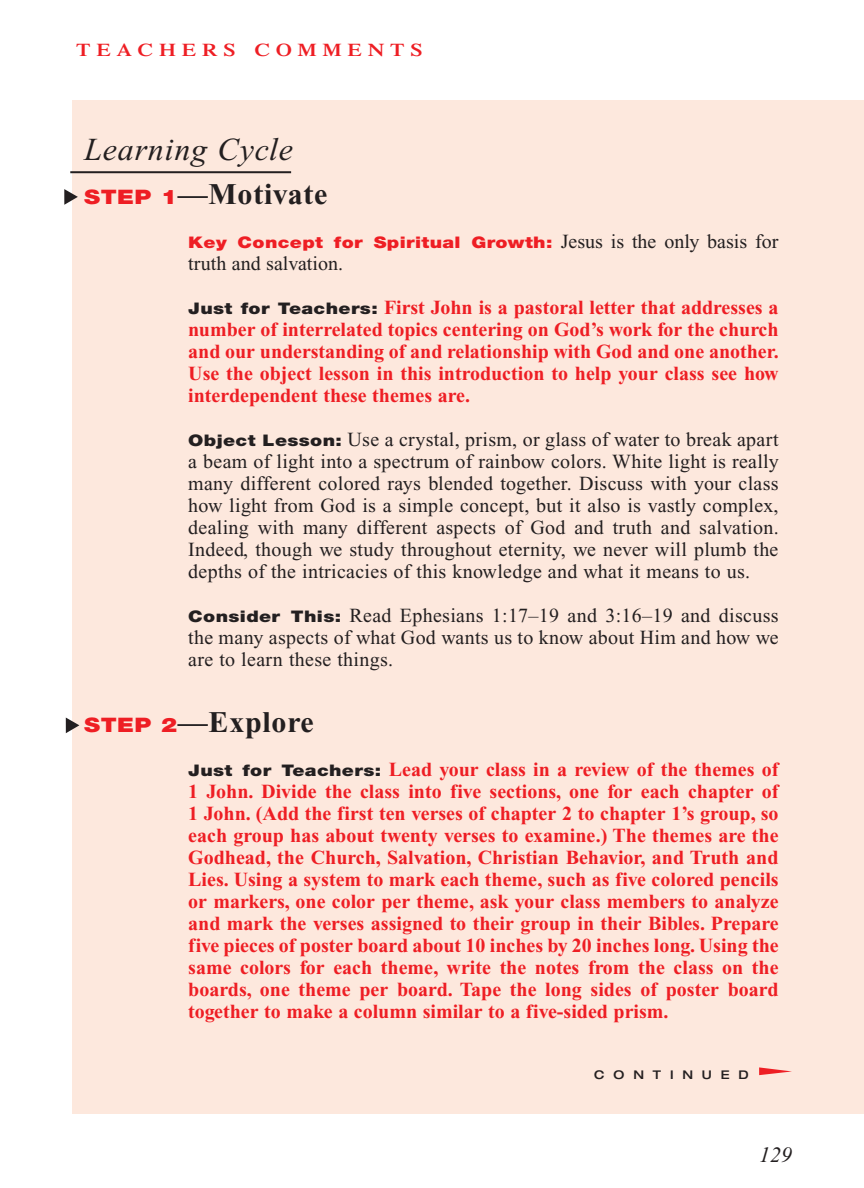
<style>
.page{position:relative;width:864px;height:1188px;background:#fff}
.page>*{position:absolute;margin:0;border:0;box-sizing:border-box;transform-origin:0 0}
.t1{font:italic 32px "Times New Roman";letter-spacing:.025em;color:#231f20}
.t2{font:700 30px "Times New Roman";letter-spacing:.025em;color:#231f20}
.t3{font:italic 22px "Times New Roman";color:#231f20}
.t4{font:700 20px/22px "Times New Roman";color:#ee1e24;text-align:justify}
.t5{font:20px/22px "Times New Roman";letter-spacing:.015em;color:#231f20;text-align:justify}
.t6{font:600 18px "Times";letter-spacing:.265em;color:#ee1e24;scale:1.2 1}
.t7{font:900 16px "Helvetica Neue";letter-spacing:.02em;color:#ee1e24;scale:1.2 1}
.t8{font:500 expanded 12px "Helvetica Neue";letter-spacing:.74em;color:#231f20}
.s1{font-family:"Helvetica Neue";font-weight:900;font-size:20px;color:#ee1e24}
.s2{font-family:"Times New Roman";font-weight:400;font-size:20px;color:#231f20}
.s3{font-family:"Helvetica Neue";font-weight:900;font-size:16px;color:#231f20}
.s4{font-family:"Helvetica Neue";font-weight:900;font-size:16px}
</style>
<div class="page">
<div style="left:73px;top:100px;width:791px;height:1013px;background:#fde8dd"></div>
<svg style="left:759px;top:1067px;width:33px;height:8px"></svg>
<hr style="left:70px;top:171px;width:221px;height:2px;background:#231f20">
<svg style="left:64px;top:189px;width:14px;height:16px"></svg>
<svg style="left:66px;top:718px;width:13px;height:15px"></svg>
<p class="t6" style="left:76px;top:44px;width:290px">TEACHERS COMMENTS</p>
<h1 class="t1" style="left:84px;top:138px;width:210px">Learning Cycle</h1>
<h2 class="t2" style="left:84px;top:184px;width:245px"><span class="s1">STEP 1</span>—Motivate</h2>
<p class="t7" style="left:188px;top:236px;width:493px">Key Concept for Spiritual Growth: <span class="s2">Jesus is the only basis for</span></p>
<p class="t5" style="left:188px;top:254px;width:156px">truth and salvation.</p>
<p class="t4" style="left:188px;top:298px;width:592px"><span class="s3">Just for Teachers:</span> First John is a pastoral letter that addresses a number of interrelated topics centering on God’s work for the church and our understanding of and relationship with God and one another.<br>Use the object lesson in this introduction to help your class see how interdependent these themes are.</p>
<p class="t5" style="left:188px;top:430px;width:592px"><span class="s4">Object Lesson:</span> Use a crystal, prism, or glass of water to break apart a beam of light into a spectrum of rainbow colors. White light is really many different colored rays blended together. Discuss with your class how light from God is a simple concept, but it also is vastly complex, dealing with many different aspects of God and truth and salvation.<br>Indeed, though we study throughout eternity, we never will plumb the depths of the intricacies of this knowledge and what it means to us.</p>
<p class="t5" style="left:188px;top:606px;width:592px"><span class="s4">Consider This:</span> Read Ephesians 1:17–19 and 3:16–19 and discuss the many aspects of what God wants us to know about Him and how we are to learn these things.</p>
<h2 class="t2" style="left:84px;top:712px;width:231px"><span class="s1">STEP 2</span>—Explore</h2>
<p class="t4" style="left:188px;top:760px;width:592px"><span class="s3">Just for Teachers:</span> Lead your class in a review of the themes of 1 John. Divide the class into five sections, one for each chapter of 1 John. (Add the first ten verses of chapter 2 to chapter 1’s group, so each group has about twenty verses to examine.) The themes are the Godhead, the Church, Salvation, Christian Behavior, and Truth and Lies. Using a system to mark each theme, such as five colored pencils or markers, one color per theme, ask your class members to analyze and mark the verses assigned to their group in their Bibles. Prepare five pieces of poster board about 10 inches by 20 inches long. Using the same colors for each theme, write the notes from the class on the boards, one theme per board. Tape the long sides of poster board together to make a column similar to a five-sided prism.</p>
<p class="t8" style="left:594px;top:1070px;width:156px">CONTINUED</p>
<p class="t3" style="left:759px;top:1146px;width:34px">129</p>
</div>
